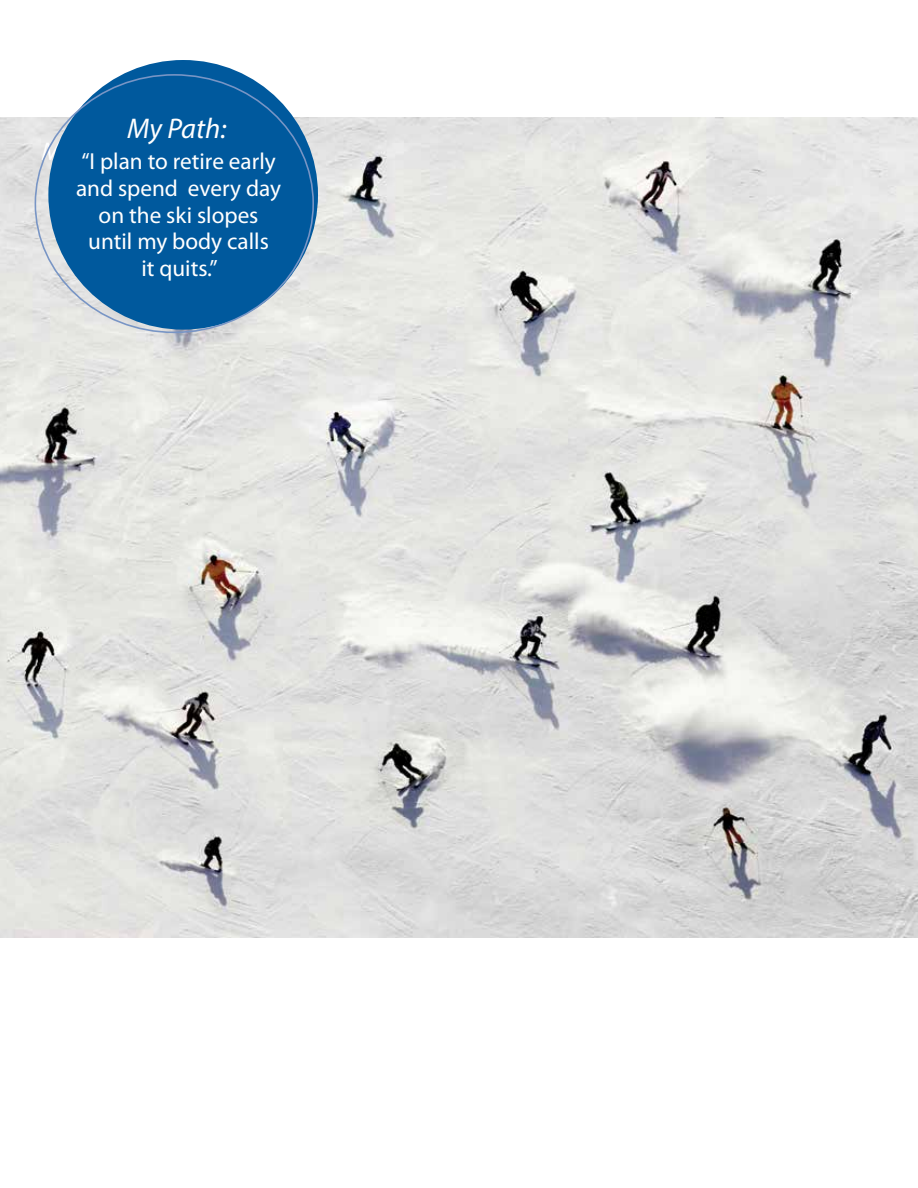
<style>
.page{position:relative;width:918px;height:1188px;background:#fff}
.page>*{position:absolute;margin:0;border:0;box-sizing:border-box;transform-origin:0 0}
.t1{font:italic 28.5px "Myriad Pro";color:#fff}
.t2{font:italic 25.65px "Myriad Pro";color:#fff}
.t3{font:23.25px/26.7px "Myriad Pro";color:#fff;text-align:center}
</style>
<div class="page">
<img style="left:0;top:118px;width:918px;height:820px">
<div style="left:48px;top:60px;width:270px;height:270px;background:#00599d;border-radius:50%"></div>
<p class="t1" style="left:127px;top:110px;width:101px">My Path:</p>
<p class="t2" style="left:42px;top:136px;width:113px">My Choice:</p>
<p class="t3" style="left:76px;top:149px;width:207px">“I plan to retire early and spend every day on the ski slopes until my body calls<br>it quits.”</p>
</div>
